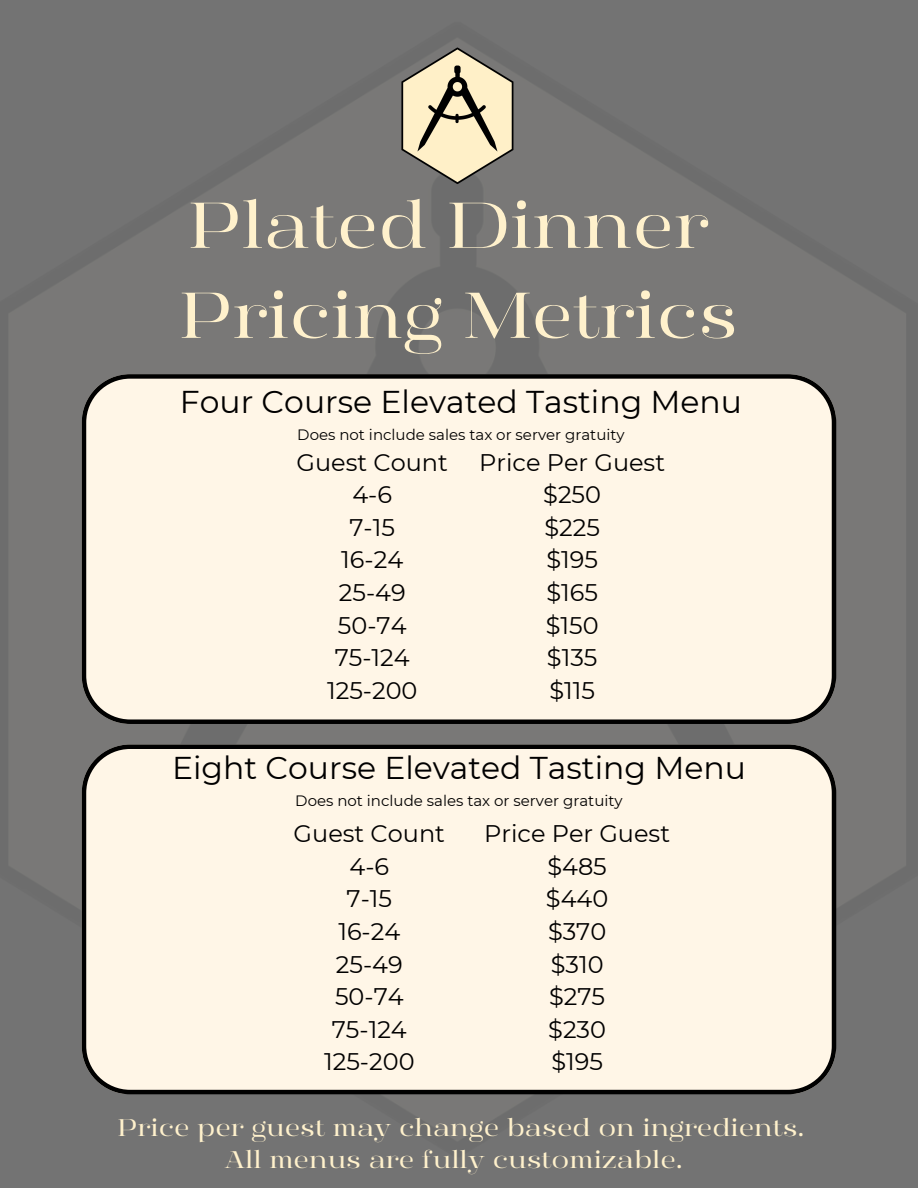
<style>
.page{position:relative;width:918px;height:1188px;background:#737373}
.page>*{position:absolute;margin:0;border:0;box-sizing:border-box;transform-origin:0 0}
.t1{font:64.5px/90px "Manison Exp";color:#fff1cc}
.t2{font:31.5px "Montserrat";color:#000}
.t3{font:24px/32.7px "Montserrat";color:#000;text-align:center}
.t4{font:24px/32.7px "Manison Exp";color:#fff1cc}
.t5{font:15px "Montserrat";color:#000}
</style>
<div class="page">
<div style="left:82px;top:374px;width:754px;height:350px;background:#fff6e7"></div>
<img style="left:401px;top:47px;width:113px;height:137px">
<div style="left:82px;top:744px;width:754px;height:350px;background:#fff6e7"></div>
<p class="t1" style="left:180px;top:181px;width:560px">Plated Dinner<br>Pricing Metrics</p>
<p class="t2" style="left:180px;top:382px;width:564px">Four Course Elevated Tasting Menu</p>
<h1 class="t5" style="left:297px;top:425px;width:329px">Does not include sales tax or server gratuity</h1>
<p class="t3" style="left:297px;top:446px;width:153px">Guest Count<br>4-6<br>7-15<br>16-24<br>25-49<br>50-74<br>75-124<br>125-200</p>
<p class="t3" style="left:479px;top:446px;width:187px">Price Per Guest $250<br>$225<br>$195<br>$165<br>$150<br>$135<br>$115</p>
<h2 class="t2" style="left:172px;top:749px;width:575px">Eight Course Elevated Tasting Menu</h2>
<h2 class="t5" style="left:295px;top:792px;width:329px">Does not include sales tax or server gratuity</h2>
<p class="t3" style="left:294px;top:817px;width:153px">Guest Count<br>4-6<br>7-15<br>16-24<br>25-49<br>50-74<br>75-124<br>125-200</p>
<p class="t3" style="left:484px;top:817px;width:187px">Price Per Guest $485<br>$440<br>$370<br>$310<br>$275<br>$230<br>$195</p>
<h2 class="t4" style="left:224px;top:1111px;width:581px;text-indent:-106px">Price per guest may change based on ingredients.<br>All menus are fully customizable.</h2>
</div>
